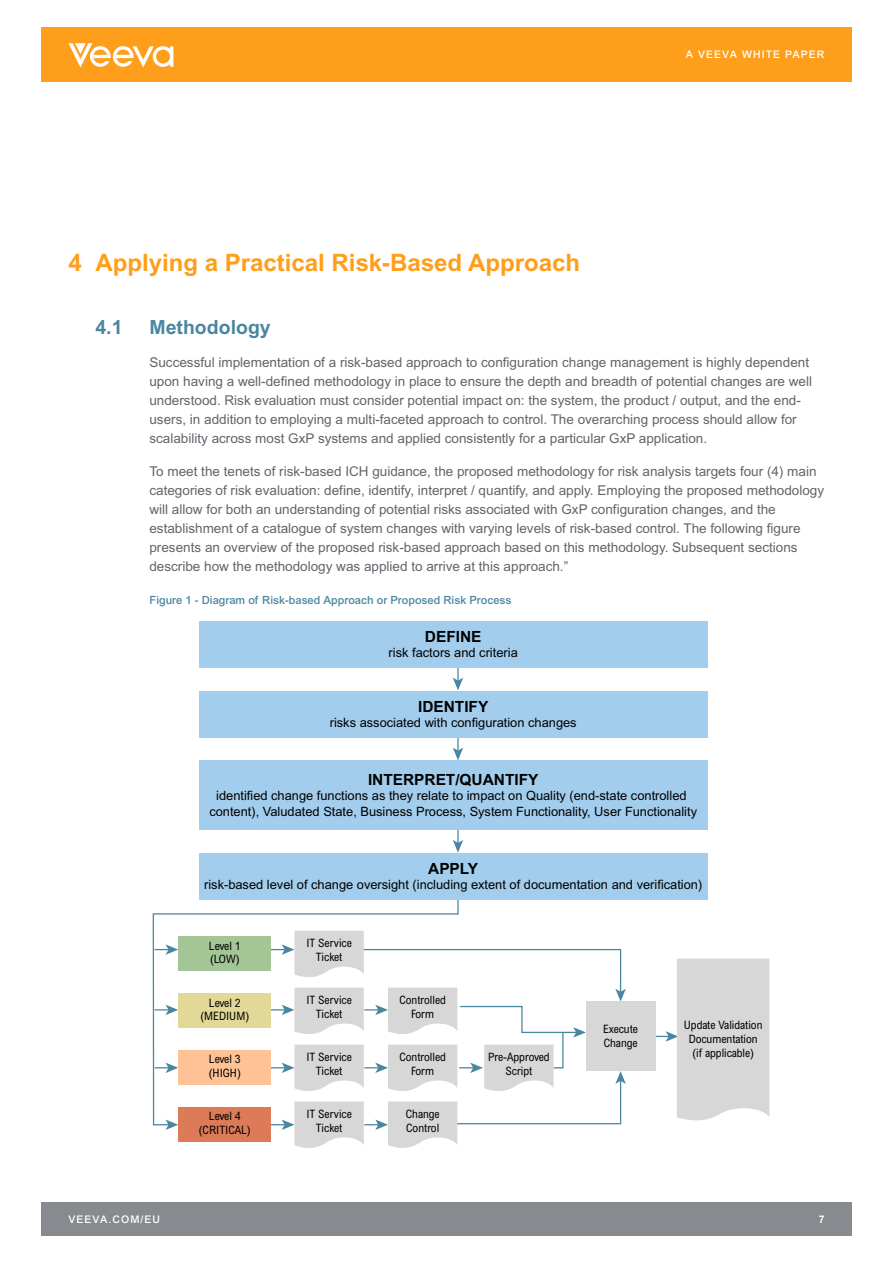
<style>
.page{position:relative;width:893px;height:1263px;background:#fff}
.page>*{position:absolute;margin:0;border:0;box-sizing:border-box;transform-origin:0 0}
.t1{font:700 24px "Arial MT Std";color:#ff9e1a}
.t2{font:700 19.5px "Arial MT Std";color:#4a86a0}
.t3{font:700 15.45px "Arial MT Std";color:#000}
.t4{font:13.5px/19.2px "Arial MT Std";color:#61646a}
.t5{font:12.9px/15.5px "Arial MT Std";color:#000;text-align:center}
.t6{font:condensed 11.55px/13.8px "Arial MT Std";color:#000;text-align:center}
.t7{font:500 11.25px "Arial MT Std";color:#4a86a0}
.t8{font:500 10.5px "Arial MT Std";letter-spacing:.1em;color:#fff}
.t9{font:700 10.5px "Arial MT Std";color:#fff}
</style>
<div class="page">
<div style="left:41px;top:1202px;width:810px;height:34px;background:#878a8e"></div>
<div style="left:41px;top:27px;width:810px;height:54px;background:#ff9e1a"></div>
<svg style="left:68px;top:43px;width:105px;height:25px"></svg>
<svg style="left:453px;top:829px;width:10px;height:24px"></svg>
<svg style="left:453px;top:667px;width:10px;height:23px"></svg>
<svg style="left:453px;top:737px;width:10px;height:23px"></svg>
<svg style="left:152px;top:899px;width:307px;height:227px"></svg>
<svg style="left:165px;top:1119px;width:13px;height:11px"></svg>
<svg style="left:155px;top:944px;width:23px;height:11px"></svg>
<svg style="left:155px;top:1005px;width:23px;height:10px"></svg>
<svg style="left:155px;top:1062px;width:23px;height:11px"></svg>
<div style="left:199px;top:621px;width:508px;height:46px;background:#a3cdec"></div>
<div style="left:199px;top:691px;width:508px;height:46px;background:#a3cdec"></div>
<div style="left:199px;top:853px;width:508px;height:46px;background:#a3cdec"></div>
<div style="left:586px;top:1002px;width:69px;height:69px;background:#d6d7d6"></div>
<svg style="left:655px;top:958px;width:114px;height:163px"></svg>
<div style="left:179px;top:936px;width:92px;height:35px;background:#a4c696"></div>
<div style="left:179px;top:993px;width:92px;height:35px;background:#e2d998"></div>
<div style="left:179px;top:1050px;width:92px;height:35px;background:#ffc297"></div>
<svg style="left:271px;top:931px;width:355px;height:217px"></svg>
<div style="left:179px;top:1107px;width:92px;height:35px;background:#dd7a58"></div>
<div style="left:199px;top:760px;width:508px;height:69px;background:#a3cdec"></div>
<h1 class="t1" style="left:68px;top:248px;width:513px">4 Applying a Practical Risk-Based Approach</h1>
<p class="t8" style="left:686px;top:48px;width:140px">A VEEVA WHITE PAPER</p>
<h2 class="t2" style="left:95px;top:316px;width:29px">4.1</h2>
<h2 class="t2" style="left:149px;top:316px;width:123px">Methodology</h2>
<p class="t4" style="left:149px;top:352px;width:664px">Successful implementation of a risk-based approach to configuration change management is highly dependent upon having a well-defined methodology in place to ensure the depth and breadth of potential changes are well understood. Risk evaluation must consider potential impact on: the system, the product / output, and the end&shy;users, in addition to employing a multi-faceted approach to control. The overarching process should allow for scalability across most GxP systems and applied consistently for a particular GxP application.</p>
<p class="t4" style="left:149px;top:461px;width:676px">To meet the tenets of risk-based ICH guidance, the proposed methodology for risk analysis targets four (4) main categories of risk evaluation: define, identify, interpret / quantify, and apply. Employing the proposed methodology will allow for both an understanding of potential risks associated with GxP configuration changes, and the establishment of a catalogue of system changes with varying levels of risk-based control. The following figure presents an overview of the proposed risk-based approach based on this methodology. Subsequent sections describe how the methodology was applied to arrive at this approach.”</p>
<p class="t7" style="left:149px;top:593px;width:364px">Figure 1 - Diagram of Risk-based Approach or Proposed Risk Process</p>
<p class="t3" style="left:425px;top:627px;width:58px">DEFINE</p>
<p class="t5" style="left:389px;top:645px;width:131px">risk factors and criteria</p>
<p class="t3" style="left:418px;top:697px;width:72px">IDENTIFY</p>
<p class="t5" style="left:330px;top:715px;width:248px">risks associated with configuration changes</p>
<p class="t3" style="left:368px;top:770px;width:172px">INTERPRET/QUANTIFY</p>
<p class="t5" style="left:209px;top:788px;width:489px">identified change functions as they relate to impact on Quality (end-state controlled content), Valudated State, Business Process, System Functionality, User Functionality</p>
<p class="t3" style="left:428px;top:859px;width:51px">APPLY</p>
<p class="t5" style="left:204px;top:877px;width:500px">risk-based level of change oversight (including extent of documentation and verification)</p>
<p class="t6" style="left:209px;top:938px;width:33px;text-align:left">Level 1 (LOW)</p>
<p class="t6" style="left:306px;top:936px;width:47px">IT Service<br>Ticket</p>
<p class="t6" style="left:200px;top:995px;width:50px">Level 2 (MEDIUM)</p>
<p class="t6" style="left:306px;top:993px;width:47px">IT Service<br>Ticket</p>
<p class="t6" style="left:209px;top:1052px;width:34px;text-align:left">Level 3 (HIGH)</p>
<p class="t6" style="left:306px;top:1050px;width:47px">IT Service<br>Ticket</p>
<p class="t6" style="left:199px;top:1109px;width:54px">Level 4 (CRITICAL)</p>
<p class="t6" style="left:306px;top:1107px;width:47px">IT Service<br>Ticket</p>
<p class="t6" style="left:399px;top:993px;width:48px">Controlled<br>Form</p>
<p class="t6" style="left:399px;top:1050px;width:48px">Controlled<br>Form</p>
<p class="t6" style="left:406px;top:1107px;width:35px;text-align:left">Change<br>Control</p>
<p class="t6" style="left:488px;top:1050px;width:63px">Pre-Approved<br>Script</p>
<p class="t6" style="left:603px;top:1022px;width:36px;text-align:left">Execute<br>Change</p>
<p class="t6" style="left:684px;top:1018px;width:80px">Update Validation<br>Documentation (if applicable)</p>
<p class="t8" style="left:68px;top:1213px;width:93px">VEEVA.COM/EU</p>
<p class="t9" style="left:819px;top:1213px;width:7px">7</p>
</div>
